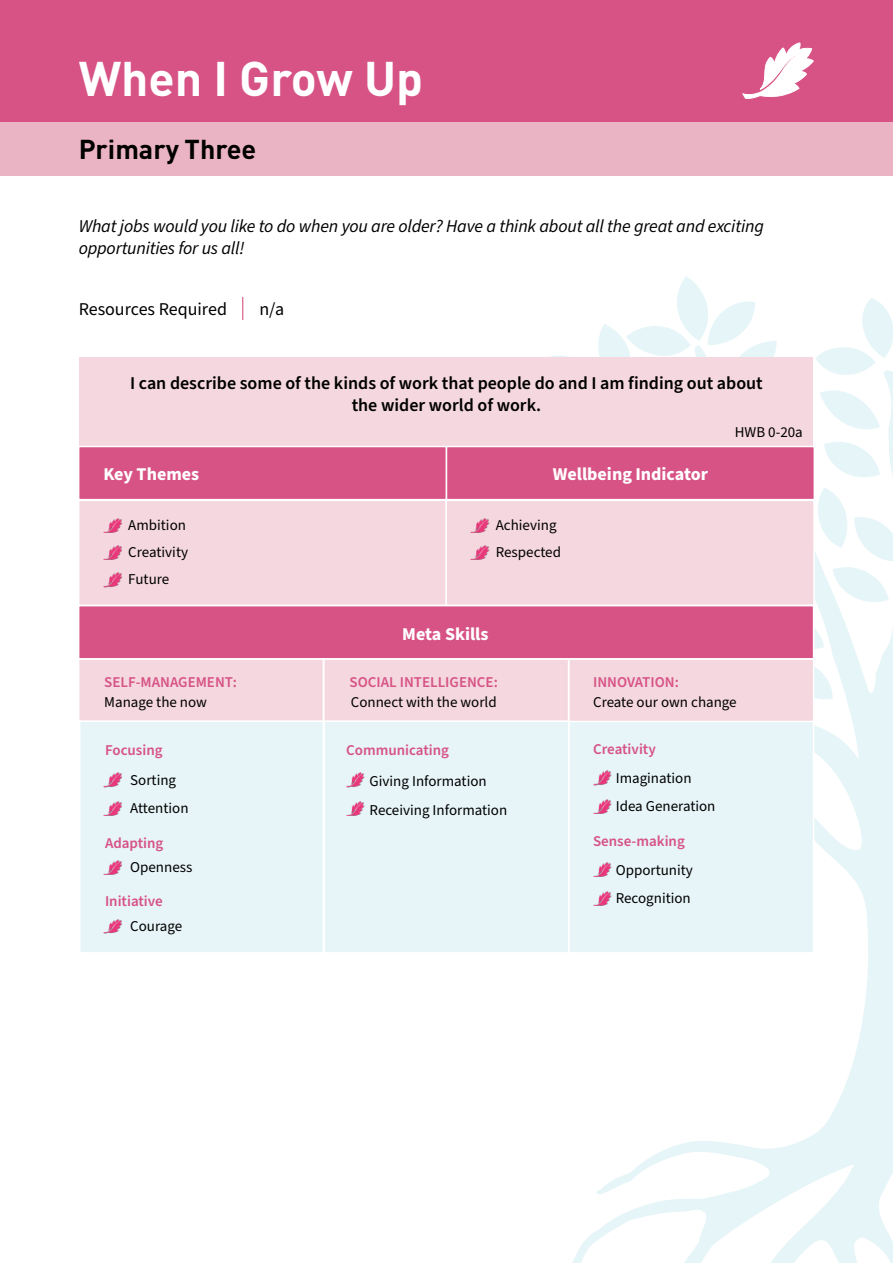
<style>
.page{position:relative;width:893px;height:1263px;background:#fff}
.page>*{position:absolute;margin:0;border:0;box-sizing:border-box;transform-origin:0 0}
.t1{font:700 48px "DIN";color:#fff}
.t2{font:700 27px "DIN";color:#000}
.t3{font:italic 18px/21.6px "Source Sans Pro";letter-spacing:-.01em;color:#000}
.t4{font:600 18px/21.6px "Source Sans Pro";color:#000;text-align:center}
.t5{font:700 18px "Source Sans Pro";color:#fff}
.t6{font:18px "Source Sans Pro";color:#000}
.t7{font:15px/27px "Source Sans Pro";color:#000}
.t8{font:600 15px "Source Sans Pro";color:#d75385}
</style>
<div class="page">
<svg style="left:572px;top:819px;width:321px;height:444px"></svg>
<svg style="left:549px;top:276px;width:344px;height:543px"></svg>
<div style="left:0;top:0;width:893px;height:176px;background:#d75385"></div>
<div style="left:0;top:123px;width:893px;height:53px;background:#ebb4c4"></div>
<div style="left:80px;top:357px;width:733px;height:89px;background:#f4d7df"></div>
<div style="left:78px;top:500px;width:369px;height:106px;background:#f4d7df;border:2px solid #fff"></div>
<div style="left:78px;top:658px;width:246px;height:64px;background:#f4d7df;border:2px solid #fff"></div>
<div style="left:79px;top:720px;width:245px;height:234px;background:#e7f5f8;border:2px solid #fff"></div>
<div style="left:568px;top:720px;width:246px;height:234px;background:#e7f5f8;border:2px solid #fff"></div>
<div style="left:323px;top:658px;width:246px;height:64px;background:#f4d7df;border:2px solid #fff"></div>
<div style="left:568px;top:658px;width:246px;height:64px;background:#f4d7df;border:2px solid #fff"></div>
<div style="left:445px;top:500px;width:370px;height:106px;background:#f4d7df;border:2px solid #fff"></div>
<div style="left:78px;top:446px;width:369px;height:54px;background:#d75385;border:2px solid #fff"></div>
<div style="left:78px;top:605px;width:736px;height:54px;background:#d75385;border:2px solid #fff"></div>
<div style="left:446px;top:446px;width:369px;height:54px;background:#d75385;border:2px solid #fff"></div>
<svg style="left:242px;top:297px;width:1px;height:23px"></svg>
<img style="left:104px;top:518px;width:18px;height:14px">
<img style="left:471px;top:518px;width:18px;height:14px">
<img style="left:103px;top:546px;width:19px;height:14px">
<img style="left:471px;top:546px;width:18px;height:14px">
<img style="left:103px;top:573px;width:19px;height:14px">
<img style="left:103px;top:773px;width:19px;height:14px">
<img style="left:104px;top:860px;width:18px;height:14px">
<img style="left:103px;top:919px;width:19px;height:14px">
<img style="left:103px;top:801px;width:19px;height:15px">
<img style="left:593px;top:771px;width:18px;height:14px">
<img style="left:593px;top:863px;width:18px;height:14px">
<img style="left:593px;top:799px;width:18px;height:15px">
<img style="left:594px;top:891px;width:17px;height:14px">
<div style="left:323px;top:720px;width:247px;height:234px;background:#e7f5f8;border:2px solid #fff"></div>
<img style="left:346px;top:773px;width:18px;height:14px">
<img style="left:346px;top:801px;width:18px;height:15px">
<svg style="left:740px;top:42px;width:74px;height:57px"></svg>
<h1 class="t1" style="left:79px;top:62px;width:346px">When I Grow Up</h1>
<h2 class="t2" style="left:79px;top:139px;width:179px">Primary Three</h2>
<p class="t3" style="left:79px;top:217px;width:687px">What jobs would you like to do when you are older? Have a think about all the great and exciting opportunities for us all!</p>
<p class="t6" style="left:79px;top:302px;width:150px">Resources Required</p>
<p class="t6" style="left:259px;top:302px;width:26px">n/a</p>
<p class="t4" style="left:130px;top:374px;width:634px">I can describe some of the kinds of work that people do and I am finding out about the wider world of work.</p>
<p class="t5" style="left:103px;top:467px;width:97px">Key Themes</p>
<p class="t5" style="left:553px;top:467px;width:157px">Wellbeing Indicator</p>
<p class="t7" style="left:128px;top:513px;width:61px">Ambition<br>Creativity<br>Future</p>
<p class="t7" style="left:496px;top:513px;width:67px">Achieving<br>Respected</p>
<p class="t5" style="left:402px;top:627px;width:88px">Meta Skills</p>
<p class="t7" style="left:735px;top:420px;width:69px">HWB 0-20a</p>
<p class="t8" style="left:104px;top:676px;width:134px">SELF-MANAGEMENT:</p>
<p class="t7" style="left:104px;top:689px;width:104px">Manage the now</p>
<p class="t8" style="left:105px;top:744px;width:59px">Focusing</p>
<p class="t8" style="left:350px;top:676px;width:150px">SOCIAL INTELLIGENCE:</p>
<p class="t7" style="left:351px;top:689px;width:147px">Connect with the world</p>
<p class="t8" style="left:346px;top:744px;width:104px">Communicating</p>
<p class="t8" style="left:593px;top:676px;width:87px">INNOVATION:</p>
<p class="t7" style="left:593px;top:689px;width:145px">Create our own change</p>
<p class="t8" style="left:593px;top:743px;width:64px">Creativity</p>
<p class="t7" style="left:130px;top:767px;width:47px">Sorting</p>
<p class="t7" style="left:130px;top:796px;width:60px">Attention</p>
<p class="t7" style="left:370px;top:768px;width:139px;line-height:28.5px">Giving Information<br>Receiving Information</p>
<p class="t7" style="left:616px;top:765px;width:77px">Imagination</p>
<p class="t7" style="left:616px;top:794px;width:101px">Idea Generation</p>
<p class="t8" style="left:105px;top:837px;width:60px">Adapting</p>
<p class="t8" style="left:593px;top:835px;width:93px">Sense-making</p>
<p class="t7" style="left:130px;top:855px;width:64px">Openness</p>
<p class="t7" style="left:616px;top:857px;width:79px">Opportunity</p>
<p class="t8" style="left:105px;top:895px;width:59px">Initiative</p>
<p class="t7" style="left:616px;top:886px;width:77px">Recognition</p>
<p class="t7" style="left:130px;top:914px;width:54px">Courage</p>
</div>
